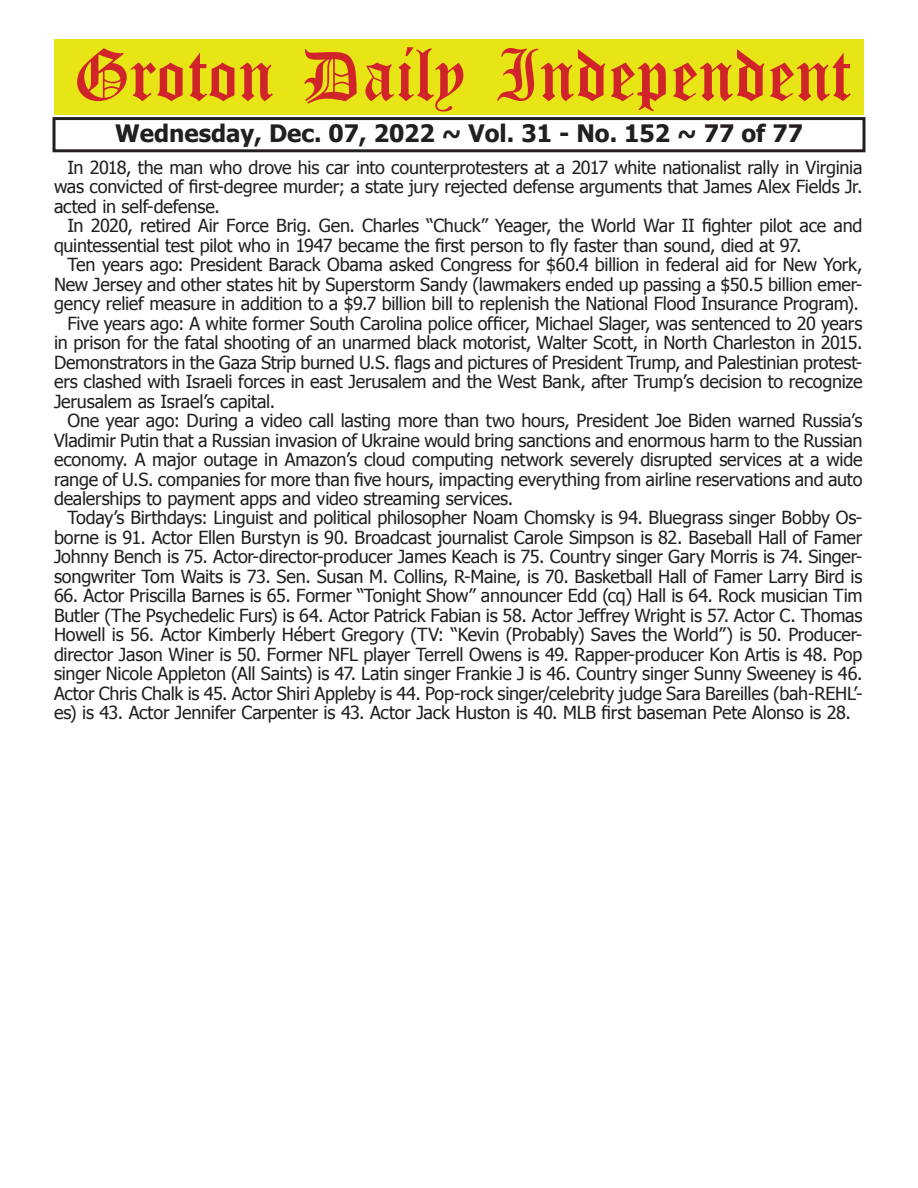
<style>
.page{position:relative;width:918px;height:1188px;background:#fff}
.page>*{position:absolute;margin:0;border:0;box-sizing:border-box;transform-origin:0 0}
.t1{font:54px "Old English Five";color:#d1232a}
.t2{font:700 24px "Tahoma";color:#231f20}
.t3{font:18px/19.5px "Tahoma";letter-spacing:-.01em;color:#231f20;text-align:justify}
</style>
<div class="page">
<div style="left:52px;top:117px;width:814px;height:35px;border:3px solid #231f20"></div>
<div style="left:54px;top:40px;width:810px;height:75px;background:#e7e515"></div>
<h1 class="t1" style="left:73px;top:50px;width:779px">Groton Daily Independent</h1>
<h2 class="t2" style="left:115px;top:116px;width:689px">Wednesday, Dec. 07, 2022 ~ Vol. 31 - No. 152 ~ 77 of 77</h2>
<p class="t3" style="left:54px;top:156px;width:810px;text-indent:14px">In 2018, the man who drove his car into counterprotesters at a 2017 white nationalist rally in Virginia was convicted of first-degree murder; a state jury rejected defense arguments that James Alex Fields Jr. acted in self-defense.</p>
<p class="t3" style="left:54px;top:215px;width:810px;text-indent:14px">In 2020, retired Air Force Brig. Gen. Charles “Chuck” Yeager, the World War II fighter pilot ace and quintessential test pilot who in 1947 became the first person to fly faster than sound, died at 97.</p>
<p class="t3" style="left:68px;top:254px;width:797px">Ten years ago: President Barack Obama asked Congress for $60.4 billion in federal aid for New York,</p>
<p class="t3" style="left:54px;top:273px;width:810px">New Jersey and other states hit by Superstorm Sandy (lawmakers ended up passing a $50.5 billion emer-</p>
<p class="t3" style="left:54px;top:293px;width:806px">gency relief measure in addition to a $9.7 billion bill to replenish the National Flood Insurance Program).</p>
<p class="t3" style="left:68px;top:312px;width:797px">Five years ago: A white former South Carolina police officer, Michael Slager, was sentenced to 20 years</p>
<p class="t3" style="left:54px;top:332px;width:810px">in prison for the fatal shooting of an unarmed black motorist, Walter Scott, in North Charleston in 2015.</p>
<p class="t3" style="left:54px;top:351px;width:810px">Demonstrators in the Gaza Strip burned U.S. flags and pictures of President Trump, and Palestinian protest-</p>
<p class="t3" style="left:54px;top:371px;width:810px">ers clashed with Israeli forces in east Jerusalem and the West Bank, after Trump’s decision to recognize</p>
<p class="t3" style="left:54px;top:390px;width:223px">Jerusalem as Israel’s capital.</p>
<p class="t3" style="left:68px;top:410px;width:797px">One year ago: During a video call lasting more than two hours, President Joe Biden warned Russia’s</p>
<p class="t3" style="left:54px;top:429px;width:810px">Vladimir Putin that a Russian invasion of Ukraine would bring sanctions and enormous harm to the Russian</p>
<p class="t3" style="left:54px;top:449px;width:810px">economy. A major outage in Amazon’s cloud computing network severely disrupted services at a wide</p>
<p class="t3" style="left:54px;top:468px;width:810px">range of U.S. companies for more than five hours, impacting everything from airline reservations and auto</p>
<p class="t3" style="left:54px;top:488px;width:461px">dealerships to payment apps and video streaming services.</p>
<p class="t3" style="left:68px;top:507px;width:796px">Today’s Birthdays: Linguist and political philosopher Noam Chomsky is 94. Bluegrass singer Bobby Os-</p>
<p class="t3" style="left:54px;top:527px;width:810px">borne is 91. Actor Ellen Burstyn is 90. Broadcast journalist Carole Simpson is 82. Baseball Hall of Famer</p>
<p class="t3" style="left:54px;top:546px;width:810px">Johnny Bench is 75. Actor-director-producer James Keach is 75. Country singer Gary Morris is 74. Singer-</p>
<p class="t3" style="left:54px;top:566px;width:810px">songwriter Tom Waits is 73. Sen. Susan M. Collins, R-Maine, is 70. Basketball Hall of Famer Larry Bird is</p>
<p class="t3" style="left:54px;top:585px;width:810px">66. Actor Priscilla Barnes is 65. Former “Tonight Show” announcer Edd (cq) Hall is 64. Rock musician Tim Butler (The Psychedelic Furs) is 64. Actor Patrick Fabian is 58. Actor Jeffrey Wright is 57. Actor C. Thomas Howell is 56. Actor Kimberly Hébert Gregory (TV: “Kevin (Probably) Saves the World”) is 50. Producer&shy;director Jason Winer is 50. Former NFL player Terrell Owens is 49. Rapper-producer Kon Artis is 48. Pop singer Nicole Appleton (All Saints) is 47. Latin singer Frankie J is 46. Country singer Sunny Sweeney is 46.<br>Actor Chris Chalk is 45. Actor Shiri Appleby is 44. Pop-rock singer/celebrity judge Sara Bareilles (bah-REHL’- es) is 43. Actor Jennifer Carpenter is 43. Actor Jack Huston is 40. MLB first baseman Pete Alonso is 28.</p>
</div>
